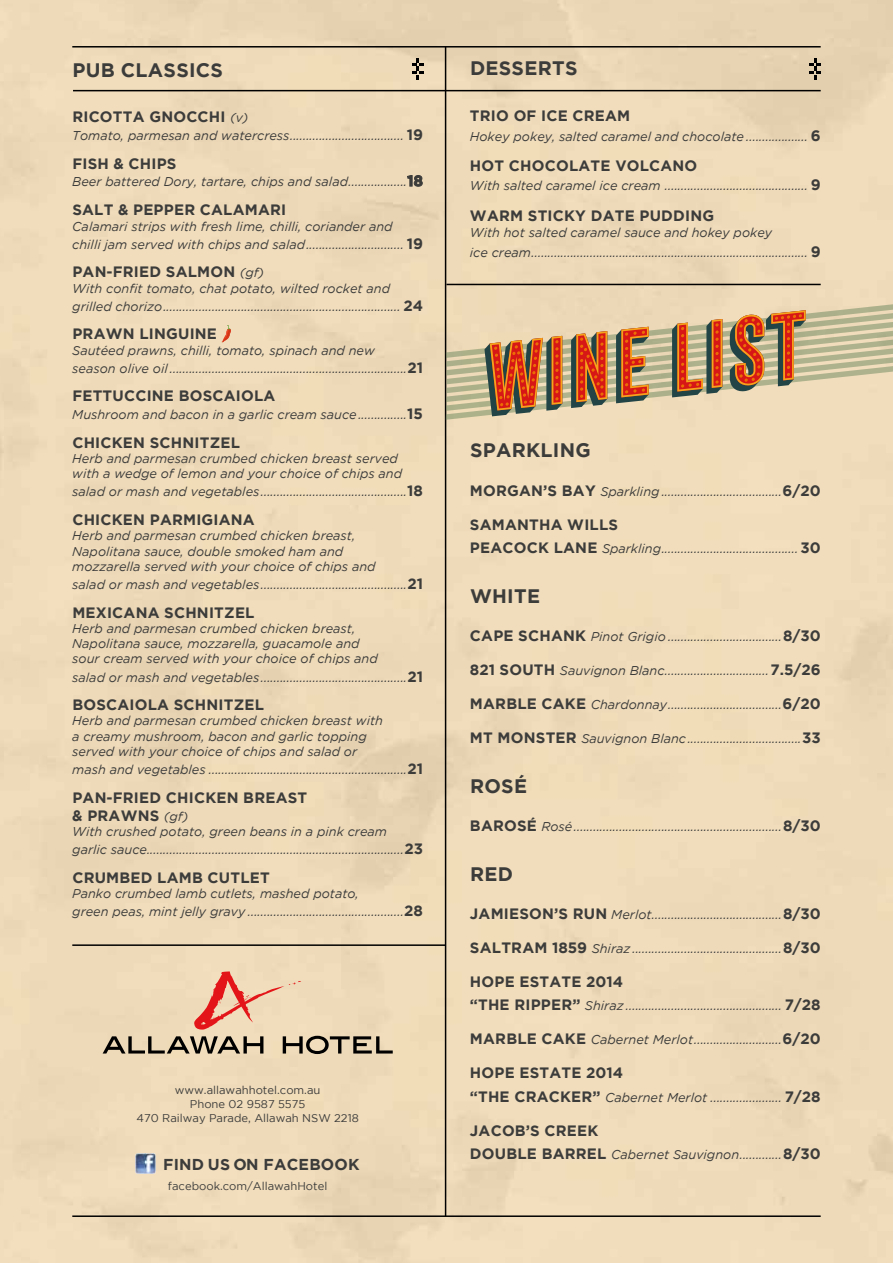
<style>
.page{position:relative;width:893px;height:1263px;background:#eedab9}
.page>*{position:absolute;margin:0;border:0;box-sizing:border-box;transform-origin:0 0}
.t1{font:88.65px "Frontage Condensed 3 D";color:#224446}
.t2{font:700 19.5px "Gotham";letter-spacing:.015em;color:#3c3c3b}
.t3{font:700 15.75px "Gotham";letter-spacing:.015em;color:#3c3c3b}
.t4{font:700 15px/18px "Gotham";letter-spacing:.015em;color:#3c3c3b}
.t5{font:italic 12.75px/15.3px "Gotham";color:#3c3c3b}
.t6{font:11.25px/14.2px "Gotham";color:#3c3c3b;text-align:center}
.s1{font-weight:400;font-style:italic;font-size:12.75px}
.s2{font-weight:700;font-style:normal;font-size:15px}
</style>
<div class="page">
<hr style="left:72px;top:1215px;width:749px;height:2px;background:#000">
<svg style="left:221px;top:325px;width:10px;height:17px"></svg>
<hr style="left:72px;top:46px;width:749px;height:2px;background:#000">
<svg style="left:412px;top:58px;width:11px;height:21px"></svg>
<svg style="left:810px;top:58px;width:11px;height:21px"></svg>
<hr style="left:73px;top:90px;width:748px;height:1px;background:#000">
<hr style="left:445px;top:47px;width:1px;height:1169px;background:#000">
<img style="left:136px;top:1154px;width:19px;height:19px">
<hr style="left:72px;top:944px;width:374px;height:2px;background:#000">
<hr style="left:446px;top:284px;width:375px;height:1px;background:#000">
<svg style="left:103px;top:1036px;width:160px;height:17px;background:#9a8d77"></svg>
<svg style="left:283px;top:1036px;width:110px;height:18px;background:#988c76"></svg>
<svg style="left:194px;top:971px;width:108px;height:59px;background:#eeb99e"></svg>
<svg style="left:446px;top:297px;width:447px;height:123px;background:#d7cba9"></svg>
<h2 class="t2" style="left:72px;top:58px;width:152px">PUB CLASSICS</h2>
<p class="t4" style="left:72px;top:107px;width:178px">RICOTTA GNOCCHI <span class="s1">(v)</span></p>
<p class="t5" style="left:72px;top:128px;width:352px">Tomato, parmesan and watercress................................... <span class="s2">19</span></p>
<p class="t4" style="left:72px;top:154px;width:106px">FISH &amp; CHIPS</p>
<p class="t5" style="left:72px;top:174px;width:352px">Beer battered Dory, tartare, chips and salad ..................<span class="s2">18</span></p>
<p class="t4" style="left:72px;top:201px;width:215px">SALT &amp; PEPPER CALAMARI</p>
<p class="t5" style="left:72px;top:217px;width:352px;line-height:18px">Calamari strips with fresh lime, chilli, coriander and chilli jam served with chips and salad.............................. <span class="s2">19</span></p>
<p class="t4" style="left:72px;top:263px;width:193px">PAN-FRIED SALMON <span class="s1">(gf)</span></p>
<p class="t5" style="left:72px;top:279px;width:352px;line-height:18px">With confit tomato, chat potato, wilted rocket and grilled chorizo......................................................................... <span class="s2">24</span></p>
<p class="t4" style="left:72px;top:325px;width:146px">PRAWN LINGUINE</p>
<p class="t5" style="left:72px;top:341px;width:352px;line-height:18px">Sautéed prawns, chilli, tomato, spinach and new<br>season olive oil .........................................................................<span class="s2">21</span></p>
<p class="t4" style="left:72px;top:386px;width:205px">FETTUCCINE BOSCAIOLA</p>
<p class="t5" style="left:72px;top:407px;width:352px">Mushroom and bacon in a garlic cream sauce...............<span class="s2">15</span></p>
<p class="t4" style="left:72px;top:433px;width:169px">CHICKEN SCHNITZEL</p>
<p class="t5" style="left:72px;top:451px;width:331px">Herb and parmesan crumbed chicken breast served with a wedge of lemon and your choice of chips and</p>
<p class="t5" style="left:72px;top:484px;width:352px">salad or mash and vegetables.............................................<span class="s2">18</span></p>
<p class="t4" style="left:72px;top:510px;width:184px">CHICKEN PARMIGIANA</p>
<p class="t5" style="left:72px;top:528px;width:305px">Herb and parmesan crumbed chicken breast,<br>Napolitana sauce, double smoked ham and mozzarella served with your choice of chips and</p>
<p class="t5" style="left:72px;top:577px;width:352px">salad or mash and vegetables.............................................<span class="s2">21</span></p>
<p class="t4" style="left:72px;top:603px;width:184px">MEXICANA SCHNITZEL</p>
<p class="t5" style="left:72px;top:621px;width:307px">Herb and parmesan crumbed chicken breast,<br>Napolitana sauce, mozzarella, guacamole and sour cream served with your choice of chips and</p>
<p class="t5" style="left:72px;top:669px;width:352px">salad or mash and vegetables.............................................<span class="s2">21</span></p>
<p class="t4" style="left:72px;top:695px;width:193px">BOSCAIOLA SCHNITZEL</p>
<p class="t5" style="left:72px;top:713px;width:312px">Herb and parmesan crumbed chicken breast with a creamy mushroom, bacon and garlic topping served with your choice of chips and salad or</p>
<p class="t5" style="left:72px;top:762px;width:352px">mash and vegetables .............................................................<span class="s2">21</span></p>
<p class="t4" style="left:72px;top:788px;width:236px">PAN-FRIED CHICKEN BREAST &amp; PRAWNS <span class="s1">(gf)</span></p>
<p class="t5" style="left:72px;top:822px;width:352px;line-height:18px">With crushed potato, green beans in a pink cream garlic sauce...............................................................................<span class="s2">23</span></p>
<p class="t4" style="left:72px;top:868px;width:199px">CRUMBED LAMB CUTLET</p>
<p class="t5" style="left:72px;top:884px;width:352px;line-height:18px">Panko crumbed lamb cutlets, mashed potato,<br>green peas, mint jelly gravy ................................................<span class="s2">28</span></p>
<p class="t6" style="left:137px;top:1082px;width:224px">www.allawahhotel.com.au<br>Phone 02 9587 5575<br>470 Railway Parade, Allawah NSW 2218</p>
<p class="t3" style="left:163px;top:1155px;width:198px">FIND US ON FACEBOOK</p>
<p class="t6" style="left:168px;top:1179px;width:161px">facebook.com/AllawahHotel</p>
<h2 class="t2" style="left:470px;top:57px;width:109px">DESSERTS</h2>
<p class="t4" style="left:470px;top:107px;width:162px">TRIO OF ICE CREAM</p>
<p class="t5" style="left:470px;top:129px;width:352px">Hokey pokey, salted caramel and chocolate ................... <span class="s2">6</span></p>
<p class="t4" style="left:470px;top:156px;width:229px">HOT CHOCOLATE VOLCANO</p>
<p class="t5" style="left:470px;top:178px;width:352px">With salted caramel ice cream ............................................ <span class="s2">9</span></p>
<p class="t4" style="left:470px;top:206px;width:246px">WARM STICKY DATE PUDDING</p>
<p class="t5" style="left:470px;top:223px;width:352px;line-height:19.5px">With hot salted caramel sauce and hokey pokey<br>ice cream..................................................................................... <span class="s2">9</span></p>
<h1 class="t1" style="left:472px;top:329px;width:332px;rotate:-6deg">Wine List</h1>
<h2 class="t2" style="left:470px;top:439px;width:122px">SPARKLING</h2>
<p class="t5" style="left:470px;top:483px;width:352px"><span class="s2">MORGAN’S BAY</span> Sparkling .....................................<span class="s2">6/20</span></p>
<p class="t4" style="left:470px;top:515px;width:150px">SAMANTHA WILLS</p>
<p class="t5" style="left:470px;top:541px;width:352px"><span class="s2">PEACOCK LANE</span> Sparkling.......................................... <span class="s2">30</span></p>
<h2 class="t2" style="left:470px;top:585px;width:72px">WHITE</h2>
<p class="t5" style="left:470px;top:629px;width:352px"><span class="s2">CAPE SCHANK</span> Pinot Grigio ...................................<span class="s2">8/30</span></p>
<p class="t5" style="left:470px;top:663px;width:352px"><span class="s2">821 SOUTH</span> Sauvignon Blanc................................<span class="s2">7.5/26</span></p>
<p class="t5" style="left:470px;top:697px;width:352px"><span class="s2">MARBLE CAKE</span> Chardonnay...................................<span class="s2">6/20</span></p>
<p class="t5" style="left:470px;top:731px;width:352px"><span class="s2">MT MONSTER</span> Sauvignon Blanc...................................<span class="s2">33</span></p>
<h2 class="t2" style="left:470px;top:775px;width:59px">ROSÉ</h2>
<p class="t5" style="left:470px;top:819px;width:352px"><span class="s2">BAROS</span><span class="s2">É</span> Rosé................................................................<span class="s2">8/30</span></p>
<h2 class="t2" style="left:470px;top:863px;width:44px">RED</h2>
<p class="t5" style="left:470px;top:907px;width:352px"><span class="s2">JAMIESON’S RUN</span> Merlot........................................<span class="s2">8/30</span></p>
<p class="t5" style="left:470px;top:941px;width:352px"><span class="s2">SALTRAM 1859</span> Shiraz ..............................................<span class="s2">8/30</span></p>
<p class="t4" style="left:470px;top:972px;width:155px">HOPE ESTATE 2014</p>
<p class="t5" style="left:470px;top:998px;width:352px"><span class="s2">“THE RIPPER”</span> Shiraz ................................................ <span class="s2">7/28</span></p>
<p class="t5" style="left:470px;top:1032px;width:352px"><span class="s2">MARBLE CAKE</span> Cabernet Merlot...........................<span class="s2">6/20</span></p>
<p class="t4" style="left:470px;top:1063px;width:155px">HOPE ESTATE 2014</p>
<p class="t5" style="left:470px;top:1089px;width:352px"><span class="s2">“THE CRACKER”</span> Cabernet Merlot ...................... <span class="s2">7/28</span></p>
<p class="t4" style="left:470px;top:1121px;width:130px">JACOB’S CREEK</p>
<p class="t5" style="left:470px;top:1147px;width:352px"><span class="s2">DOUBLE BARREL</span> Cabernet Sauvignon.............<span class="s2">8/30</span></p>
</div>
